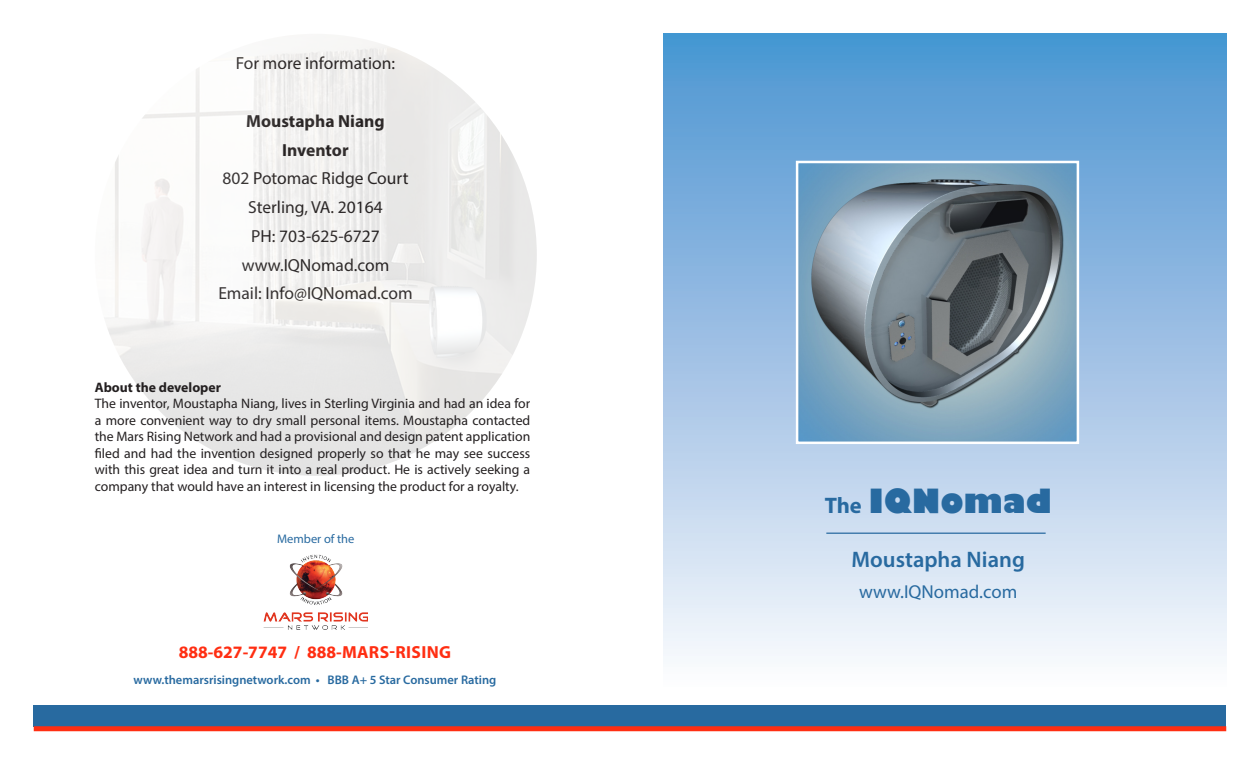
<style>
.page{position:relative;width:1260px;height:765px;background:#fff}
.page>*{position:absolute;margin:0;border:0;box-sizing:border-box;transform-origin:0 0}
.t1{font:800 32.5px "Gill Sans";color:#286aa0}
.t2{font:600 22.5px "Myriad Pro";color:#286aa0}
.t3{font:18.75px "Myriad Pro";color:#286aa0}
.t4{font:17.5px/28.8px "Myriad Pro";color:#231f20;text-align:center}
.t5{font:700 17.5px "Myriad Pro";color:#ff2e12}
.t6{font:700 17.5px/28.8px "Myriad Pro";color:#231f20;text-align:center}
.t7{font:13.75px/16.5px "Myriad Pro";color:#231f20;text-align:justify}
.t8{font:700 13.75px "Myriad Pro";color:#231f20}
.t9{font:600 12.5px "Myriad Pro";color:#286aa0}
.t10{font:12.5px "Myriad Pro";color:#286aa0}
.s1{font-family:"Myriad Pro";font-weight:700;font-size:22.5px}
</style>
<div class="page">
<div style="left:664px;top:34px;width:562px;height:655px;background:linear-gradient(to bottom,#4a92d1,#fcf9fc)"></div>
<div style="left:34px;top:705px;width:1192px;height:21px;background:#286aa0"></div>
<div style="left:34px;top:726px;width:1192px;height:5px;background:#ff2e12"></div>
<img style="left:264px;top:554px;width:104px;height:75px">
<img style="left:799px;top:164px;width:277px;height:277px">
<div style="left:796px;top:161px;width:283px;height:283px;border:2px solid #fff"></div>
<hr style="left:826px;top:533px;width:220px;height:1px;background:#286aa0">
<img style="left:95px;top:34px;width:442px;height:442px;border-radius:221px">
<p class="t4" style="left:236px;top:49px;width:161px">For more information:</p>
<p class="t6" style="left:246px;top:106px;width:140px">Moustapha Niang<br>Inventor</p>
<p class="t4" style="left:223px;top:164px;width:187px">802 Potomac Ridge Court</p>
<p class="t4" style="left:248px;top:193px;width:136px">Sterling, VA. 20164</p>
<p class="t4" style="left:242px;top:221px;width:149px">PH: 703-625-6727 www.IQNomad.com</p>
<p class="t4" style="left:218px;top:279px;width:196px">Email: Info@IQNomad.com</p>
<p class="t8" style="left:95px;top:378px;width:128px">About the developer</p>
<p class="t7" style="left:95px;top:395px;width:437px">The inventor, Moustapha Niang, lives in Sterling Virginia and had an idea for a more convenient way to dry small personal items. Moustapha contacted the Mars Rising Network and had a provisional and design patent application filed and had the invention designed properly so that he may see success with this great idea and turn it into a real product. He is actively seeking a company that would have an interest in licensing the product for a royalty.</p>
<p class="t10" style="left:277px;top:531px;width:79px">Member of the</p>
<p class="t5" style="left:179px;top:640px;width:274px">888-627-7747 / 888-MARS-RISING</p>
<p class="t9" style="left:134px;top:672px;width:364px">www.themarsrisingnetwork.com • BBB A+ 5 Star Consumer Rating</p>
<p class="t1" style="left:825px;top:480px;width:229px"><span class="s1">The</span> IQNomad</p>
<p class="t2" style="left:852px;top:545px;width:175px">Moustapha Niang</p>
<p class="t3" style="left:859px;top:580px;width:160px">www.IQNomad.com</p>
</div>
